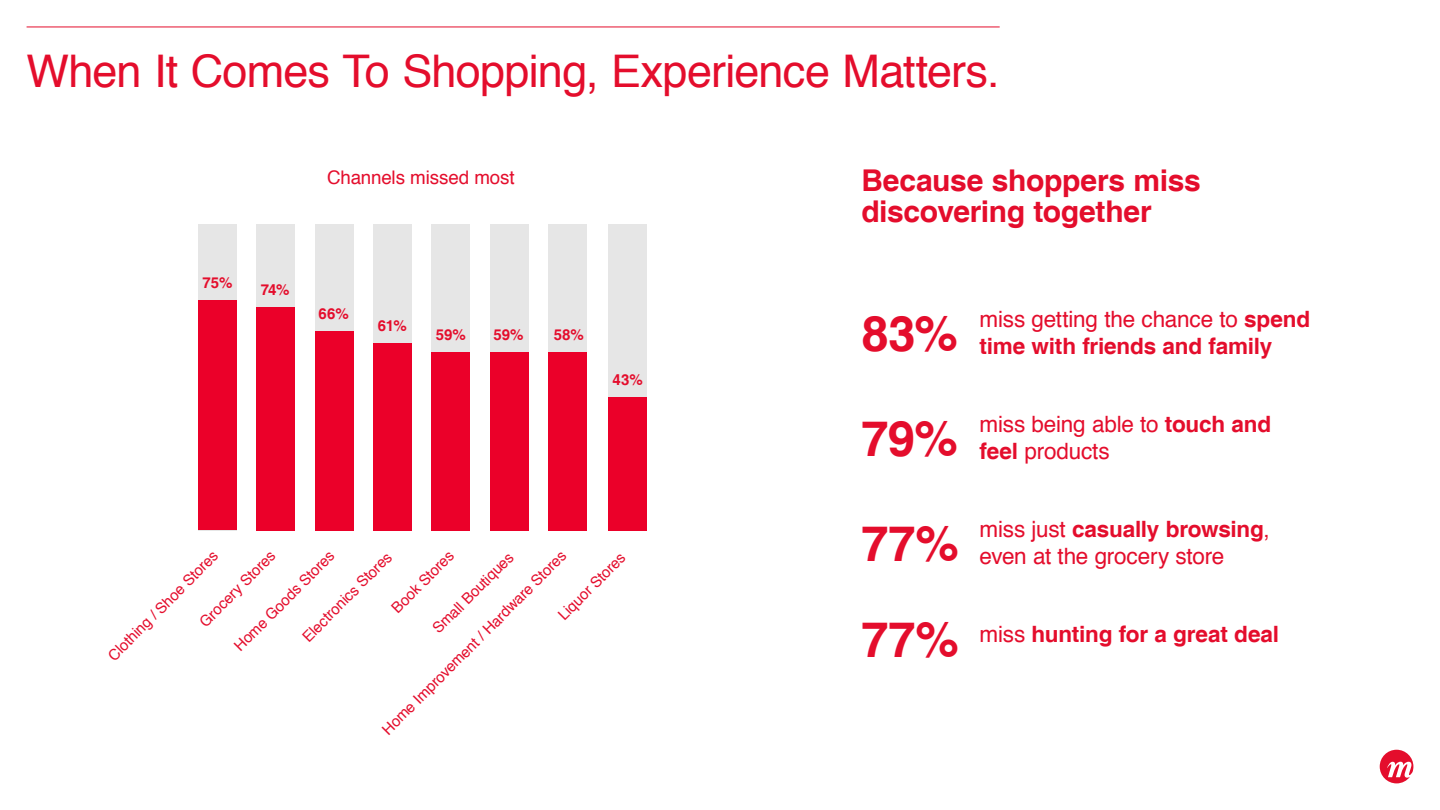
<style>
.page{position:relative;width:1440px;height:810px;background:#fff}
.page>*{position:absolute;margin:0;border:0;box-sizing:border-box;transform-origin:0 0}
.t1{font:700 48.75px/105px "Helvetica";color:#e40d2c;text-align:justify}
.t2{font:45px "Helvetica";letter-spacing:-.015em;color:#e40d2c}
.t3{font:700 30px/30.8px "Helvetica";letter-spacing:-.01em;color:#e40d2c}
.t4{font:22.5px/26.2px "Helvetica";letter-spacing:-.01em;color:#e40d2c}
.t5{font:700 22.5px/26.2px "Helvetica";letter-spacing:-.005em;color:#e40d2c}
.t6{font:18.75px "Helvetica";letter-spacing:-.01em;color:#e40d2c}
.t7{font:15px "Helvetica";color:#e40d2c}
.t8{font:700 15px "Helvetica";letter-spacing:.005em;color:#e40d2c}
.s1{font-weight:400}
.s2{font-weight:700}
</style>
<div class="page">
<div style="left:198px;top:224px;width:39px;height:306px;background:#e6e6e6"></div>
<div style="left:256px;top:224px;width:39px;height:306px;background:#e6e6e6"></div>
<div style="left:315px;top:224px;width:39px;height:306px;background:#e6e6e6"></div>
<div style="left:373px;top:224px;width:39px;height:306px;background:#e6e6e6"></div>
<div style="left:432px;top:224px;width:38px;height:306px;background:#e6e6e6"></div>
<div style="left:490px;top:224px;width:39px;height:306px;background:#e6e6e6"></div>
<div style="left:548px;top:224px;width:39px;height:306px;background:#e6e6e6"></div>
<div style="left:608px;top:224px;width:39px;height:306px;background:#e6e6e6"></div>
<div style="left:198px;top:300px;width:39px;height:230px;background:#eb0029"></div>
<div style="left:256px;top:307px;width:39px;height:223px;background:#eb0029"></div>
<div style="left:315px;top:331px;width:39px;height:199px;background:#eb0029"></div>
<div style="left:373px;top:343px;width:39px;height:187px;background:#eb0029"></div>
<div style="left:432px;top:352px;width:38px;height:178px;background:#eb0029"></div>
<div style="left:490px;top:352px;width:39px;height:178px;background:#eb0029"></div>
<div style="left:548px;top:352px;width:39px;height:178px;background:#eb0029"></div>
<div style="left:608px;top:397px;width:39px;height:133px;background:#eb0029"></div>
<hr style="left:27px;top:27px;width:973px;height:1px;background:#e40d2c">
<svg style="left:1380px;top:750px;width:33px;height:33px"></svg>
<h2 class="t2" style="left:27px;top:36px;width:975px">When It Comes To Shopping, Experience Matters.</h2>
<p class="t6" style="left:327px;top:163px;width:189px">Channels missed most</p>
<p class="t8" style="left:203px;top:274px;width:31px">75%</p>
<p class="t8" style="left:261px;top:281px;width:30px">74%</p>
<p class="t8" style="left:319px;top:305px;width:32px">66%</p>
<p class="t8" style="left:378px;top:316px;width:30px">61%</p>
<p class="t8" style="left:436px;top:326px;width:32px">59%</p>
<p class="t8" style="left:493px;top:326px;width:32px">59%</p>
<p class="t8" style="left:554px;top:326px;width:32px">58%</p>
<p class="t8" style="left:612px;top:371px;width:32px">43%</p>
<p class="t7" style="left:229px;top:640px;width:136px;rotate:-45deg">Home Goods Stores</p>
<p class="t7" style="left:194px;top:616px;width:101px;rotate:-45deg">Grocery Stores</p>
<p class="t7" style="left:377px;top:724px;width:255px;rotate:-45deg">Home Improvement / Hardware Stores</p>
<p class="t7" style="left:297px;top:631px;width:121px;rotate:-45deg">Electronics Stores</p>
<p class="t7" style="left:386px;top:602px;width:82px;rotate:-45deg">Book Stores</p>
<p class="t7" style="left:103px;top:650px;width:150px;rotate:-45deg">Clothing / Shoe Stores</p>
<p class="t7" style="left:427px;top:622px;width:109px;rotate:-45deg">Small Boutiques</p>
<p class="t7" style="left:553px;top:609px;width:89px;rotate:-45deg">Liquor Stores</p>
<h3 class="t3" style="left:861px;top:167px;width:341px">Because shoppers miss discovering together</h3>
<h1 class="t1" style="left:861px;top:284px;width:99px">83% 79% 77%</h1>
<h1 class="t1" style="left:861px;top:589px;width:99px">77%</h1>
<h3 class="t5" style="left:980px;top:307px;width:332px"><span class="s1">miss getting the chance to</span> spend time with friends and family</h3>
<h3 class="t4" style="left:980px;top:412px;width:293px">miss being able to <span class="s2">touch and feel</span> products</h3>
<h3 class="t4" style="left:980px;top:517px;width:292px">miss just <span class="s2">casually browsing</span>, even at the grocery store</h3>
<h3 class="t5" style="left:980px;top:622px;width:301px"><span class="s1">miss</span> hunting for a great deal</h3>
</div>
